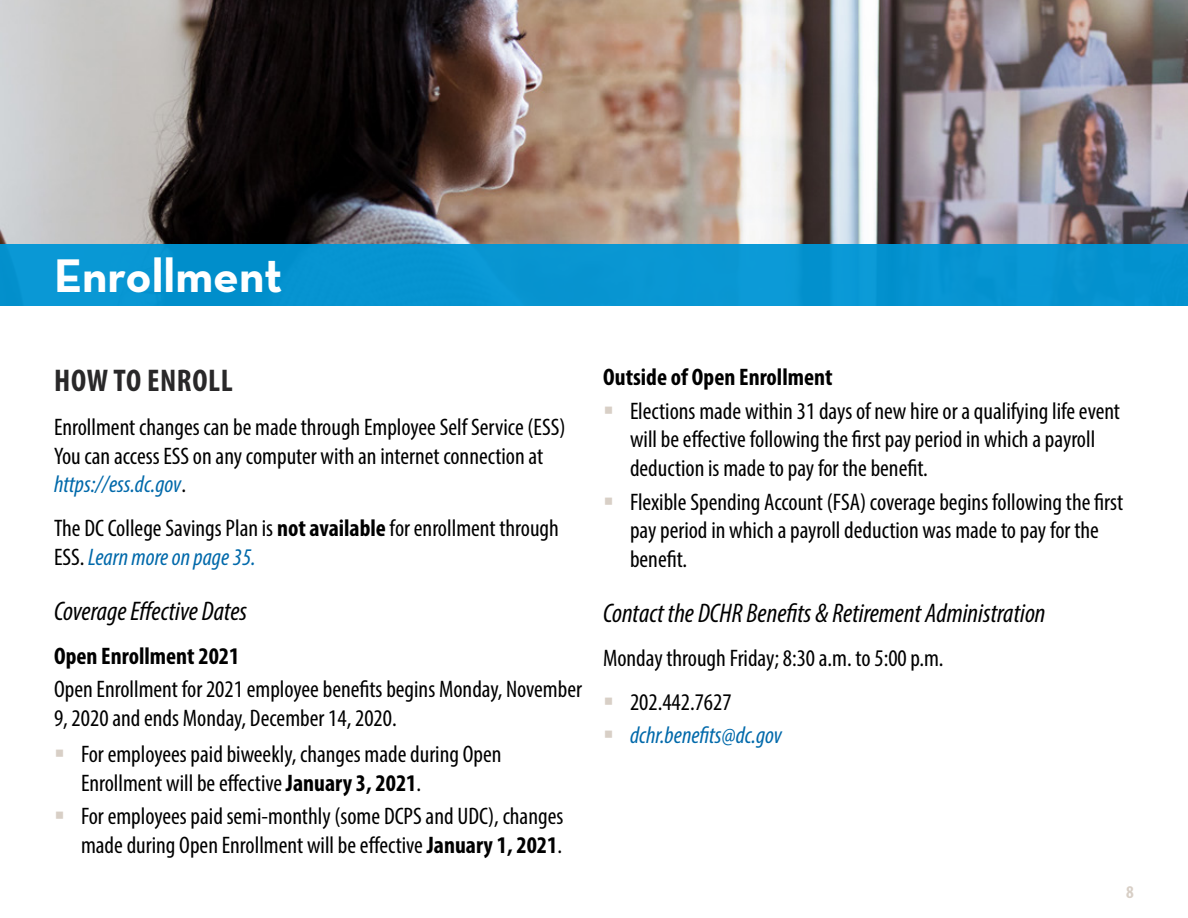
<style>
.page{position:relative;width:1188px;height:918px;background:#fff}
.page>*{position:absolute;margin:0;border:0;box-sizing:border-box;transform-origin:0 0}
.t1{font:700 48px "Neutra Text";color:#fff}
.t2{font:700 condensed 31.5px "Myriad Pro";letter-spacing:.02em;color:#292829}
.t3{font:italic condensed 27px "Myriad Pro";color:#000}
.t4{font:condensed 24px/28.8px "Myriad Pro";color:#000}
.t5{font:700 condensed 24px "Myriad Pro";color:#000}
.t6{font:italic condensed 24px "Myriad Pro";color:#0069aa}
.t7{font:700 condensed 18px "Myriad Pro";color:#d8cfc6}
.s1{font-style:italic;color:#0069aa}
.s2{font-weight:700}
</style>
<div class="page">
<img style="left:0;top:0;width:1188px;height:245px">
<div style="left:0;top:245px;width:1188px;height:61px;background:#0795d1"></div>
<h1 class="t1" style="left:54px;top:246px;width:230px">Enrollment</h1>
<h2 class="t2" style="left:54px;top:361px;width:180px">HOW TO ENROLL</h2>
<p class="t4" style="left:54px;top:412px;width:513px">Enrollment changes can be made through Employee Self Service (ESS)<br>You can access ESS on any computer with an internet connection at <span class="s1">https://ess.dc.gov</span>.</p>
<p class="t4" style="left:54px;top:514px;width:506px">The DC College Savings Plan is <span class="s2">not available</span> for enrollment through<br>ESS. <span class="s1">Learn more on page 35.</span></p>
<p class="t3" style="left:54px;top:595px;width:195px">Coverage Effective Dates</p>
<p class="t5" style="left:54px;top:641px;width:187px">Open Enrollment 2021</p>
<p class="t4" style="left:54px;top:674px;width:530px">Open Enrollment for 2021 employee benefits begins Monday, November<br>9, 2020 and ends Monday, December 14, 2020.</p>
<p class="t4" style="left:81px;top:739px;width:422px">For employees paid biweekly, changes made during Open<br>Enrollment will be effective <span class="s2">January 3, 2021</span>.</p>
<p class="t4" style="left:81px;top:802px;width:484px">For employees paid semi-monthly (some DCPS and UDC), changes made during Open Enrollment will be effective <span class="s2">January 1, 2021</span>.</p>
<p class="t5" style="left:603px;top:362px;width:231px">Outside of Open Enrollment</p>
<p class="t4" style="left:630px;top:396px;width:492px">Elections made within 31 days of new hire or a qualifying life event will be effective following the first pay period in which a payroll deduction is made to pay for the benefit.</p>
<p class="t4" style="left:630px;top:487px;width:495px">Flexible Spending Account (FSA) coverage begins following the first pay period in which a payroll deduction was made to pay for the benefit.</p>
<p class="t3" style="left:603px;top:597px;width:444px">Contact the DCHR Benefits &amp; Retirement Administration</p>
<p class="t4" style="left:630px;top:636px;width:315px;line-height:43.8px;text-indent:-27px">Monday through Friday; 8:30 a.m. to 5:00 p.m.<br>202.442.7627</p>
<p class="t6" style="left:630px;top:721px;width:154px">dchr.benefits@dc.gov</p>
<p class="t7" style="left:1126px;top:881px;width:9px">8</p>
</div>
